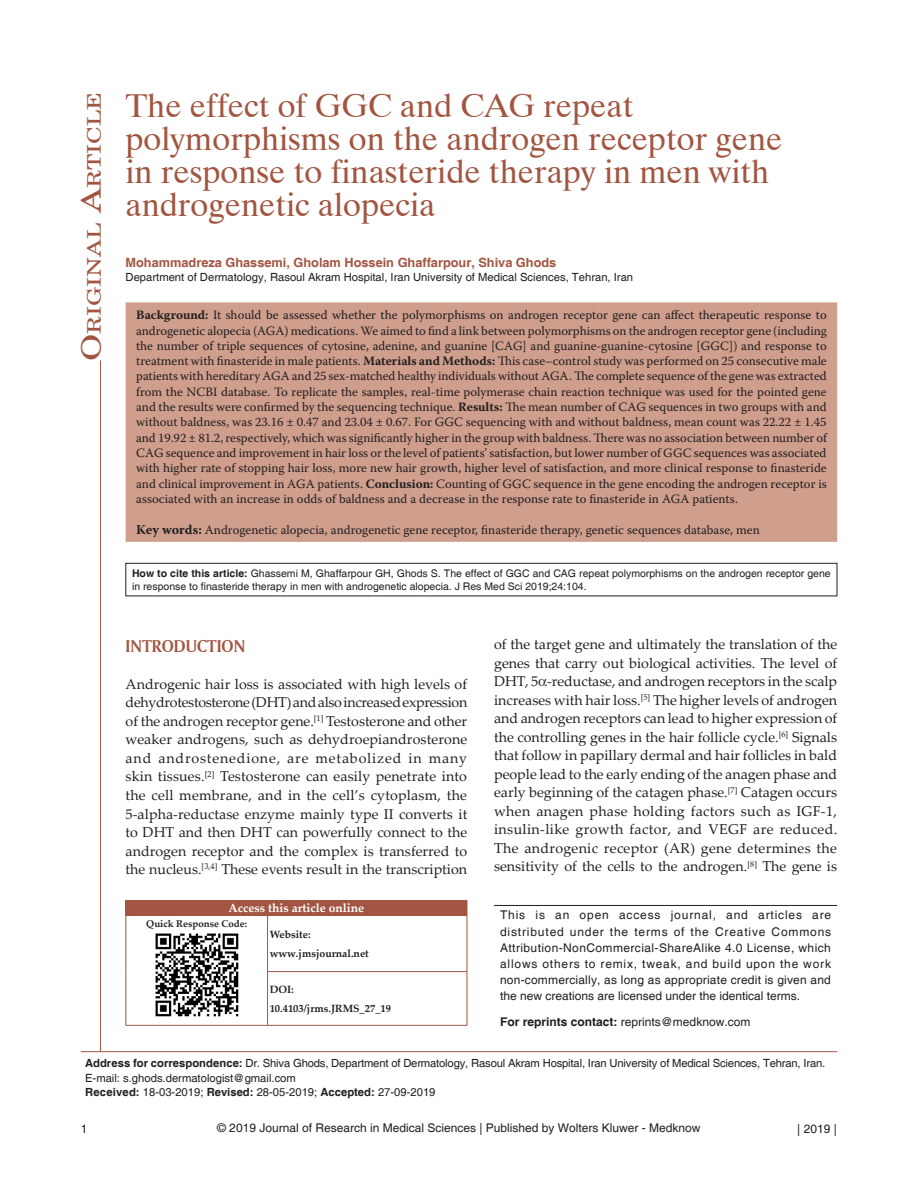
<style>
.page{position:relative;width:918px;height:1188px;background:#fff}
.page>*{position:absolute;margin:0;border:0;box-sizing:border-box;transform-origin:0 0}
.AT{font:33px/33px "Dutch 801 BT";color:#a25641}
.AH{font:18.9px "New Century Schlbk";color:#a25641;scale:1.3 1}
.t1{font:18px "Amerigo BT Bold A";color:#a25641}
.TX{font:14.25px/18.5px "Palatino Linotype";color:#231f20;text-align:justify}
.ABS{font:12.75px/15.3px "Warnock Pro";color:#231f20;text-align:justify}
.KWD{font:12.75px "Warnock Pro";color:#231f20}
.AU{font:700 12.75px "Helvetica";color:#a25641}
.C{font:12px/16.2px "Helvetica";color:#231f20;text-align:justify}
.AAO{font:700 12px "Palatino Linotype";color:#fff}
.ADD{font:11.25px/14.5px "Helvetica";letter-spacing:-.015em;color:#231f20}
.AFF{font:11.25px "Helvetica";color:#231f20}
.HIS{font:11.25px "Helvetica";color:#231f20}
.HTC{font:10.5px/12.6px "Helvetica";color:#231f20}
.Web{font:700 10.5px/18.5px "Palatino Linotype";color:#231f20}
.QRC{font:700 9.75px "Palatino Linotype";color:#231f20}
.s1{font-size:27px}
.s2{font-weight:700}
.s3{font-weight:700;font-size:13.5px}
</style>
<div class="page">
<div style="left:126px;top:303px;width:710px;height:238px;background:#cf9e8c"></div>
<div style="left:126px;top:302px;width:711px;height:240px;border:2px solid #cf9e8c"></div>
<hr style="left:81px;top:1051px;width:756px;height:1px;background:#a25641">
<div style="left:126px;top:900px;width:341px;height:15px;background:#a25641"></div>
<svg style="left:467px;top:900px;width:1px;height:15px"></svg>
<hr style="left:126px;top:916px;width:1px;height:56px;background:#a25641">
<hr style="left:126px;top:972px;width:1px;height:53px;background:#a25641">
<hr style="left:126px;top:915px;width:142px;height:1px;background:#a25641">
<hr style="left:267px;top:916px;width:1px;height:55px;background:#a25641">
<hr style="left:268px;top:915px;width:199px;height:1px;background:#a25641">
<hr style="left:467px;top:916px;width:1px;height:55px;background:#a25641">
<hr style="left:126px;top:1025px;width:142px;height:1px;background:#a25641">
<hr style="left:267px;top:972px;width:1px;height:53px;background:#a25641">
<hr style="left:267px;top:971px;width:200px;height:1px;background:#a25641">
<hr style="left:467px;top:972px;width:1px;height:53px;background:#a25641">
<hr style="left:268px;top:1025px;width:199px;height:1px;background:#a25641">
<img style="left:155px;top:933px;width:84px;height:84px">
<div style="left:126px;top:563px;width:711px;height:33px;border:1px solid #231f20"></div>
<hr style="left:494px;top:905px;width:343px;height:1px;background:#231f20">
<hr style="left:100px;top:360px;width:1px;height:692px;background:#a25641">
<p class="AH" style="left:83px;top:361px;width:209px;rotate:-90deg"><span class="s1">O</span>riginal <span class="s1">A</span>rticle</p>
<p class="AT" style="left:126px;top:89px;width:658px">The effect of GGC and CAG repeat polymorphisms on the androgen receptor gene in response to finasteride therapy in men with androgenetic alopecia</p>
<p class="AU" style="left:126px;top:254px;width:432px">Mohammadreza Ghassemi, Gholam Hossein Ghaffarpour, Shiva Ghods</p>
<p class="AFF" style="left:126px;top:271px;width:509px">Department of Dermatology, Rasoul Akram Hospital, Iran University of Medical Sciences, Tehran, Iran</p>
<p class="ABS" style="left:136px;top:307px;width:692px"><span class="s2">Background:</span> It should be assessed whether the polymorphisms on androgen receptor gene can affect therapeutic response to androgenetic alopecia (AGA) medications. We aimed to find a link between polymorphisms on the androgen receptor gene (including the number of triple sequences of cytosine, adenine, and guanine [CAG] and guanine-guanine-cytosine [GGC]) and response to treatment with finasteride in male patients. <span class="s2">Materials and Methods:</span> This case–control study was performed on 25 consecutive male patients with hereditary AGA and 25 sex‑matched healthy individuals without AGA. The complete sequence of the gene was extracted from the NCBI database. To replicate the samples, real‑time polymerase chain reaction technique was used for the pointed gene and the results were confirmed by the sequencing technique. <span class="s2">Results:</span> The mean number of CAG sequences in two groups with and without baldness, was 23.16 ± 0.47 and 23.04 ± 0.67. For GGC sequencing with and without baldness, mean count was 22.22 ± 1.45 and 19.92 ± 81.2, respectively, which was significantly higher in the group with baldness. There was no association between number of CAG sequence and improvement in hair loss or the level of patients’ satisfaction, but lower number of GGC sequences was associated with higher rate of stopping hair loss, more new hair growth, higher level of satisfaction, and more clinical response to finasteride and clinical improvement in AGA patients. <span class="s2">Conclusion:</span> Counting of GGC sequence in the gene encoding the androgen receptor is associated with an increase in odds of baldness and a decrease in the response rate to finasteride in AGA patients.</p>
<p class="KWD" style="left:136px;top:523px;width:625px"><span class="s3">Key words:</span> Androgenetic alopecia, androgenetic gene receptor, finasteride therapy, genetic sequences database, men</p>
<p class="HTC" style="left:132px;top:568px;width:700px"><span class="s2">How to cite this article:</span> Ghassemi M, Ghaffarpour GH, Ghods S. The effect of GGC and CAG repeat polymorphisms on the androgen receptor gene in response to finasteride therapy in men with androgenetic alopecia. J Res Med Sci 2019;24:104.</p>
<h1 class="t1" style="left:126px;top:635px;width:121px">INTRODUCTION</h1>
<p class="TX" style="left:126px;top:674px;width:343px">Androgenic hair loss is associated with high levels of dehydrotestosterone(DHT) and also increased expression of the androgen receptor gene.<sup>[1]</sup> Testosterone and other weaker androgens, such as dehydroepiandrosterone and androstenedione, are metabolized in many skin tissues.<sup>[2]</sup> Testosterone can easily penetrate into the cell membrane, and in the cell’s cytoplasm, the 5‑alpha‑reductase enzyme mainly type II converts it to DHT and then DHT can powerfully connect to the androgen receptor and the complex is transferred to the nucleus.<sup>[3,4]</sup> These events result in the transcription</p>
<p class="AAO" style="left:229px;top:900px;width:137px">Access this article online</p>
<p class="QRC" style="left:146px;top:917px;width:102px">Quick Response Code:</p>
<p class="Web" style="left:270px;top:925px;width:101px">Website: www.jmsjournal.net</p>
<p class="Web" style="left:270px;top:980px;width:123px">DOI:<br>10.4103/jrms.JRMS_27_19</p>
<p class="TX" style="left:494px;top:634px;width:345px">of the target gene and ultimately the translation of the genes that carry out biological activities. The level of DHT, 5 ‑reductase, and androgen receptors in the scalp increases with hair loss.<sup>[5]</sup> The higher levels of androgen and androgen receptors can lead to higher expression of the controlling genes in the hair follicle cycle.<sup>[6]</sup> Signals that follow in papillary dermal and hair follicles in bald people lead to the early ending of the anagen phase and early beginning of the catagen phase.<sup>[7]</sup> Catagen occurs when anagen phase holding factors such as IGF‑1, insulin‑like growth factor, and VEGF are reduced.<br>The androgenic receptor (AR) gene determines the sensitivity of the cells to the androgen.<sup>[8]</sup> The gene is</p>
<p class="C" style="left:500px;top:907px;width:333px">This is an open access journal, and articles are distributed under the terms of the Creative Commons Attribution‑NonCommercial‑ShareAlike 4.0 License, which allows others to remix, tweak, and build upon the work non‑commercially, as long as appropriate credit is given and the new creations are licensed under the identical terms.</p>
<p class="C" style="left:500px;top:1014px;width:252px"><span class="s2">For reprints contact:</span> reprints@medknow.com</p>
<p class="ADD" style="left:85px;top:1056px;width:742px"><span class="s2">Address for correspondence:</span> Dr. Shiva Ghods, Department of Dermatology, Rasoul Akram Hospital, Iran University of Medical Sciences, Tehran, Iran.<br>E‑mail: s.ghods.dermatologist@gmail.com</p>
<p class="HIS" style="left:85px;top:1086px;width:352px"><span class="s2">Received:</span> 18‑03‑2019; <span class="s2">Revised:</span> 28‑05‑2019; <span class="s2">Accepted:</span> 27-09-2019</p>
<p class="C" style="left:81px;top:1122px;width:8px">1</p>
<p class="C" style="left:217px;top:1121px;width:485px">© 2019 Journal of Research in Medical Sciences | Published by Wolters Kluwer - Medknow</p>
<p class="C" style="left:797px;top:1121px;width:41px">| 2019 |</p>
</div>
